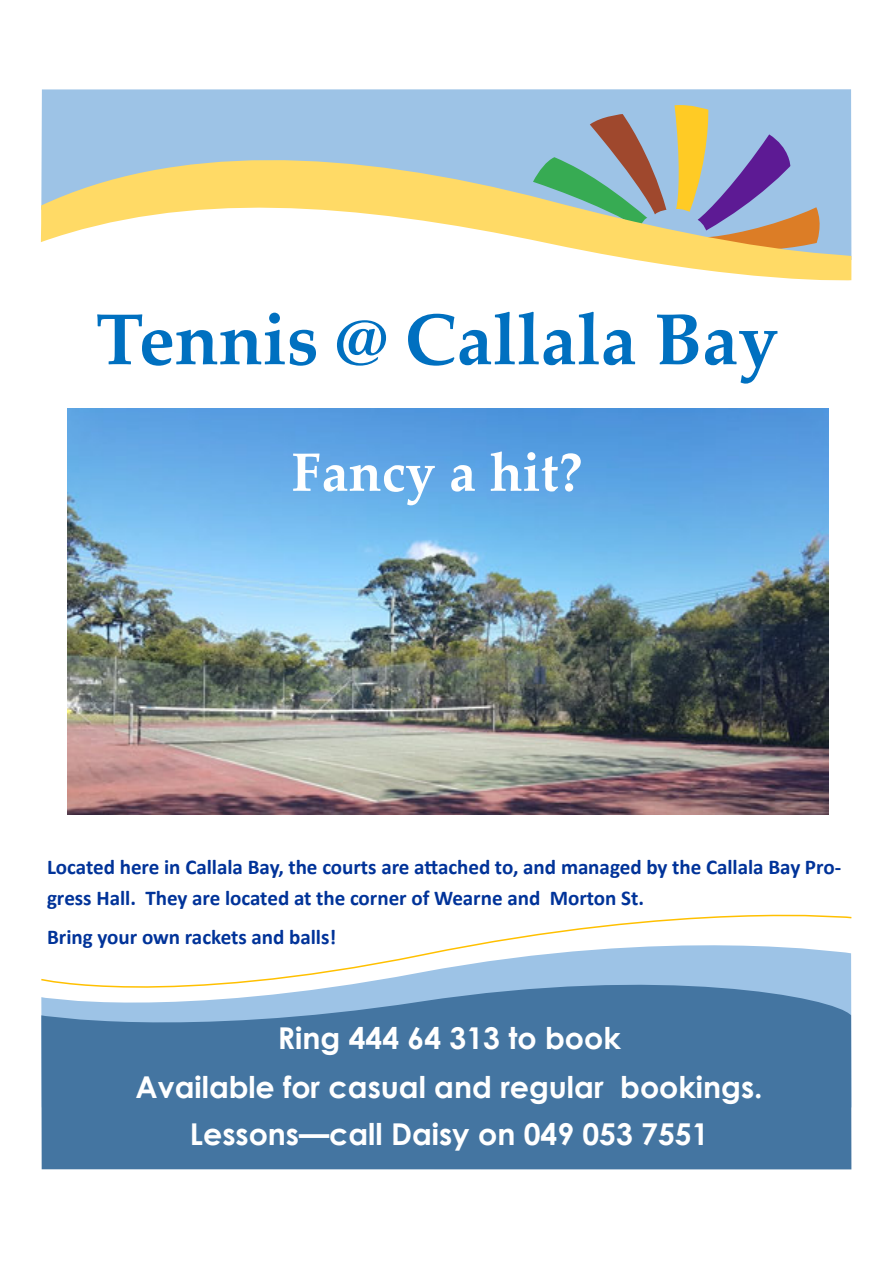
<style>
.page{position:relative;width:893px;height:1263px;background:#fff}
.page>*{position:absolute;margin:0;border:0;box-sizing:border-box;transform-origin:0 0}
.t1{font:700 72px "Palatino Linotype";color:#0070c0}
.t2{font:700 54px "Palatino Linotype";color:#fff}
.t3{font:700 30px/48px "Century Gothic";color:#fff;text-align:center}
.t4{font:700 21px/30.5px "Calibri";color:#039}
</style>
<div class="page">
<div style="left:41px;top:89px;width:810px;height:55px;background:#9dc3e6"></div>
<svg style="left:533px;top:114px;width:133px;height:30px;background:#9da4b8"></svg>
<svg style="left:674px;top:104px;width:149px;height:40px;background:#afc1be"></svg>
<svg style="left:41px;top:144px;width:810px;height:137px"></svg>
<svg style="left:599px;top:914px;width:253px;height:95px"></svg>
<svg style="left:365px;top:926px;width:486px;height:39px"></svg>
<svg style="left:41px;top:965px;width:810px;height:204px;background:#5b87af"></svg>
<img style="left:67px;top:408px;width:762px;height:407px">
<p class="t1" style="left:96px;top:289px;width:684px">Tennis @ Callala Bay</p>
<p class="t2" style="left:291px;top:434px;width:293px">Fancy a hit?</p>
<p class="t4" style="left:47px;top:852px;width:795px">Located here in Callala Bay, the courts are attached to, and managed by the Callala Bay Pro&shy;gress Hall. They are located at the corner of Wearne and Morton St.</p>
<p class="t4" style="left:47px;top:922px;width:291px">Bring your own rackets and balls!</p>
<p class="t3" style="left:136px;top:1013px;width:628px">Ring 444 64 313 to book<br>Available for casual and regular bookings.<br>Lessons—call Daisy on 049 053 7551</p>
</div>
